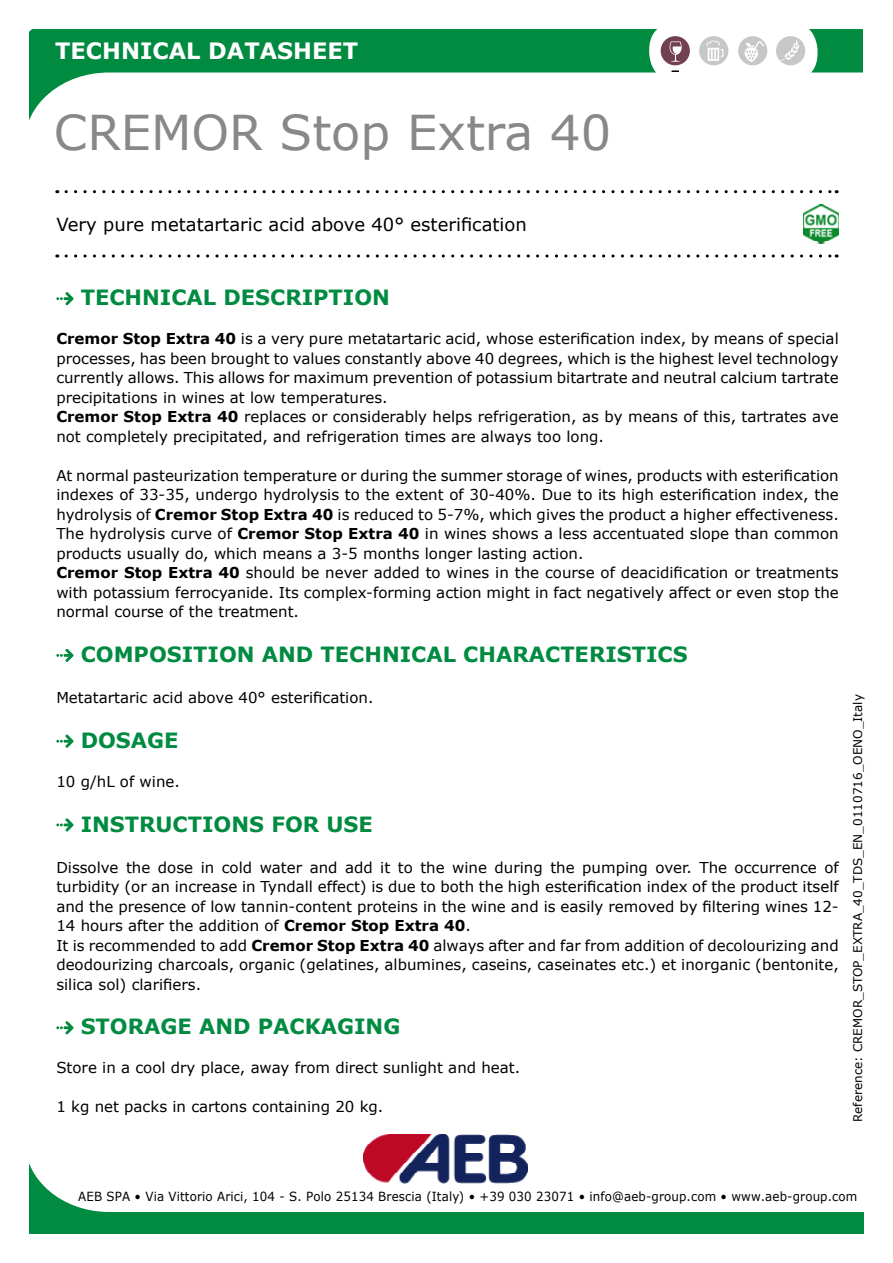
<style>
.page{position:relative;width:893px;height:1263px;background:#fff}
.page>*{position:absolute;margin:0;border:0;box-sizing:border-box;transform-origin:0 0}
.t1{font:48px "Verdana";color:#87888a}
.t2{font:700 22.5px "Verdana";color:#fff}
.t3{font:700 21px "Verdana";color:#008b41}
.t4{font:18px "Verdana";color:#000}
.t5{font:15px/19.5px "Verdana";color:#000}
.t6{font:12.6px "Verdana";letter-spacing:.01em;color:#000;scale:.94 1}
.t7{font:12px "Verdana";color:#000}
.s1{font-weight:700}
</style>
<div class="page">
<svg style="left:66px;top:190px;width:771px;height:3px"></svg>
<svg style="left:66px;top:254px;width:771px;height:4px"></svg>
<svg style="left:29px;top:30px;width:834px;height:91px"></svg>
<svg style="left:649px;top:21px;width:167px;height:61px"></svg>
<div style="left:650px;top:22px;width:167px;height:60px;background:#fff;border-radius:28px"></div>
<svg style="left:671px;top:70px;width:8px;height:2px"></svg>
<div style="left:776px;top:36px;width:29px;height:29px;background:#c6c7c8;border-radius:50%"></div>
<svg style="left:780px;top:40px;width:20px;height:21px"></svg>
<div style="left:738px;top:36px;width:29px;height:29px;background:#c6c7c8;border-radius:50%"></div>
<div style="left:661px;top:36px;width:29px;height:29px;background:#724053;border-radius:50%"></div>
<div style="left:699px;top:36px;width:29px;height:29px;background:#c6c7c8;border-radius:50%"></div>
<svg style="left:706px;top:40px;width:17px;height:21px"></svg>
<svg style="left:670px;top:41px;width:12px;height:21px"></svg>
<svg style="left:745px;top:41px;width:19px;height:21px"></svg>
<svg style="left:29px;top:1163px;width:834px;height:70px"></svg>
<img style="left:363px;top:1134px;width:165px;height:49px">
<svg style="left:56px;top:292px;width:18px;height:13px"></svg>
<svg style="left:56px;top:649px;width:18px;height:13px"></svg>
<svg style="left:56px;top:735px;width:18px;height:13px"></svg>
<svg style="left:56px;top:818px;width:18px;height:13px"></svg>
<svg style="left:56px;top:1021px;width:18px;height:13px"></svg>
<img style="left:803px;top:205px;width:36px;height:38px">
<h2 class="t2" style="left:55px;top:35px;width:304px">TECHNICAL DATASHEET</h2>
<h1 class="t1" style="left:54px;top:100px;width:559px">CREMOR Stop Extra 40</h1>
<p class="t4" style="left:56px;top:212px;width:472px">Very pure metatartaric acid above 40° esterification</p>
<h3 class="t3" style="left:81px;top:283px;width:311px">TECHNICAL DESCRIPTION</h3>
<p class="t5" style="left:56px;top:329px;width:784px"><span class="s1">Cremor Stop Extra 40</span> is a very pure metatartaric acid, whose esterification index, by means of special processes, has been brought to values constantly above 40 degrees, which is the highest level technology currently allows. This allows for maximum prevention of potassium bitartrate and neutral calcium tartrate precipitations in wines at low temperatures.<br><span class="s1">Cremor Stop Extra 40</span> replaces or considerably helps refrigeration, as by means of this, tartrates ave not completely precipitated, and refrigeration times are always too long.</p>
<p class="t5" style="left:56px;top:465px;width:784px">At normal pasteurization temperature or during the summer storage of wines, products with esterification indexes of 33-35, undergo hydrolysis to the extent of 30-40%. Due to its high esterification index, the hydrolysis of <span class="s1">Cremor Stop Extra 40</span> is reduced to 5-7%, which gives the product a higher effectiveness.<br>The hydrolysis curve of <span class="s1">Cremor Stop Extra 40</span> in wines shows a less accentuated slope than common products usually do, which means a 3-5 months longer lasting action.<br><span class="s1">Cremor Stop Extra 40</span> should be never added to wines in the course of deacidification or treatments with potassium ferrocyanide. Its complex-forming action might in fact negatively affect or even stop the normal course of the treatment.</p>
<h3 class="t3" style="left:81px;top:639px;width:608px">COMPOSITION AND TECHNICAL CHARACTERISTICS</h3>
<p class="t5" style="left:56px;top:688px;width:319px">Metatartaric acid above 40° esterification.</p>
<h3 class="t3" style="left:81px;top:725px;width:99px">DOSAGE</h3>
<p class="t5" style="left:56px;top:771px;width:125px">10 g/hL of wine.</p>
<h3 class="t3" style="left:81px;top:809px;width:294px">INSTRUCTIONS FOR USE</h3>
<p class="t5" style="left:56px;top:857px;width:784px">Dissolve the dose in cold water and add it to the wine during the pumping over. The occurrence of turbidity (or an increase in Tyndall effect) is due to both the high esterification index of the product itself and the presence of low tannin-content proteins in the wine and is easily removed by filtering wines 12- 14 hours after the addition of <span class="s1">Cremor Stop Extra 40</span>.<br>It is recommended to add <span class="s1">Cremor Stop Extra 40</span> always after and far from addition of decolourizing and deodourizing charcoals, organic (gelatines, albumines, caseins, caseinates etc.) et inorganic (bentonite, silica sol) clarifiers.</p>
<h3 class="t3" style="left:81px;top:1012px;width:321px">STORAGE AND PACKAGING</h3>
<p class="t5" style="left:56px;top:1058px;width:465px">Store in a cool dry place, away from direct sunlight and heat.</p>
<p class="t5" style="left:56px;top:1097px;width:329px">1 kg net packs in cartons containing 20 kg.</p>
<p class="t7" style="left:850px;top:1122px;width:429px;rotate:-90deg">Reference: CREMOR_STOP_EXTRA_40_TDS_EN_0110716_OENO_Italy</p>
<p class="t6" style="left:78px;top:1187px;width:830px">AEB SPA • Via Vittorio Arici, 104 - S. Polo 25134 Brescia (Italy) • +39 030 23071 • info@aeb-group.com • www.aeb-group.com</p>
</div>
